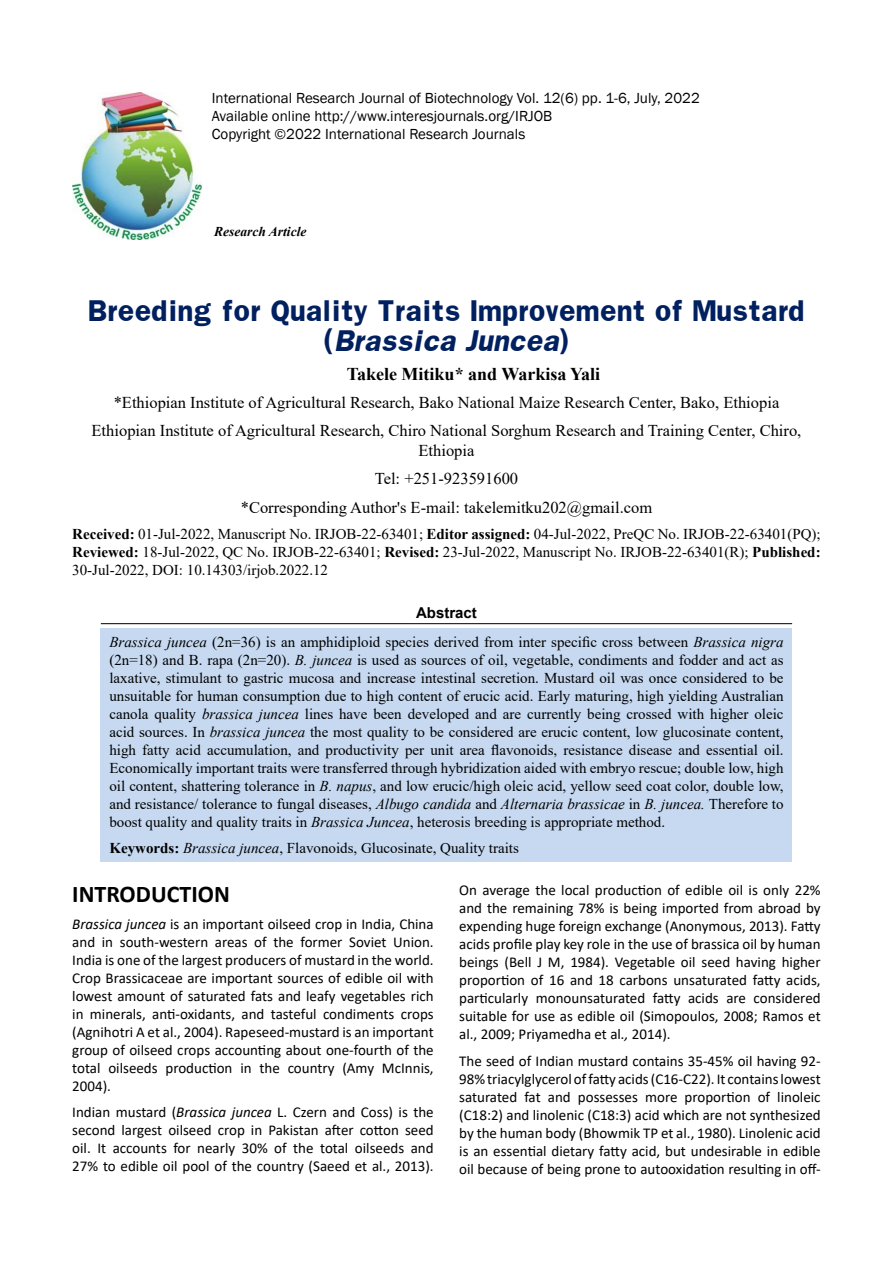
<style>
.page{position:relative;width:893px;height:1263px;background:#fff}
.page>*{position:absolute;margin:0;border:0;box-sizing:border-box;transform-origin:0 0}
.t1{font:700 25.5px/30px "Franklin";color:#002060;text-align:center}
.t2{font:700 24px "Calibri";color:#000}
.t3{font:700 18px "Times New Roman";color:#000}
.t4{font:16.5px/28.3px "Times New Roman";color:#000;text-align:center}
.t5{font:15px/18px "Calibri";color:#000;text-align:justify}
.t6{font:15px/18px "Times New Roman";color:#000;text-align:justify}
.t7{font:15px/18px "Franklin Gothic";color:#000}
.t8{font:700 15px "Arial";color:#000}
.t9{font:italic 700 13.5px "Times New Roman";color:#000101}
.s1{font-style:italic}
.s2{font-weight:700}
</style>
<div class="page">
<img style="left:72px;top:93px;width:129px;height:147px">
<hr style="left:101px;top:623px;width:691px;height:1px;background:#000">
<div style="left:101px;top:628px;width:691px;height:234px;background:#c6d9f1"></div>
<p class="t7" style="left:212px;top:90px;width:489px">International Research Journal of Biotechnology Vol. 12(6) pp. 1-6, July, 2022<br>Available online http://www.interesjournals.org/IRJOB<br>Copyright ©2022 International Research Journals</p>
<p class="t9" style="left:214px;top:222px;width:94px">Research Article</p>
<h1 class="t1" style="left:88px;top:296px;width:719px">Breeding for Quality Traits Improvement of Mustard ( <span class="s1">Brassica Juncea</span>)</h1>
<p class="t3" style="left:347px;top:361px;width:255px">Takele Mitiku* and Warkisa Yali</p>
<p class="t4" style="left:92px;top:388px;width:711px">*Ethiopian Institute of Agricultural Research, Bako National Maize Research Center, Bako, Ethiopia<br>Ethiopian Institute of Agricultural Research, Chiro National Sorghum Research and Training Center, Chiro,</p>
<p class="t4" style="left:241px;top:436px;width:413px">Ethiopia<br>Tel: +251-923591600<br>*Corresponding Author's E-mail: takelemitku202@gmail.com</p>
<p class="t6" style="left:72px;top:525px;width:750px"><span class="s2">Received:</span> 01-Jul-2022, Manuscript No. IRJOB-22-63401; <span class="s2">Editor assigned:</span> 04-Jul-2022, PreQC No. IRJOB-22-63401(PQ); <span class="s2">Reviewed:</span> 18-Jul-2022, QC No. IRJOB-22-63401; <span class="s2">Revised:</span> 23-Jul-2022, Manuscript No. IRJOB-22-63401(R); <span class="s2">Published:<br></span>30-Jul-2022, DOI: 10.14303/irjob.2022.12</p>
<p class="t8" style="left:416px;top:602px;width:62px">Abstract</p>
<p class="t6" style="left:109px;top:632px;width:676px"><span class="s1">Brassica juncea</span> (2n=36) is an amphidiploid species derived from inter specific cross between <span class="s1">Brassica nigra </span>(2n=18) and B. rapa (2n=20). <span class="s1">B. juncea</span> is used as sources of oil, vegetable, condiments and fodder and act as laxative, stimulant to gastric mucosa and increase intestinal secretion. Mustard oil was once considered to be unsuitable for human consumption due to high content of erucic acid. Early maturing, high yielding Australian canola quality <span class="s1">brassica juncea</span> lines have been developed and are currently being crossed with higher oleic acid sources. In <span class="s1">brassica juncea</span> the most quality to be considered are erucic content, low glucosinate content, high fatty acid accumulation, and productivity per unit area flavonoids, resistance disease and essential oil.<br>Economically important traits were transferred through hybridization aided with embryo rescue; double low, high oil content, shattering tolerance in <span class="s1">B. napus</span>, and low erucic/high oleic acid, yellow seed coat color, double low, and resistance/ tolerance to fungal diseases, <span class="s1">Albugo candida</span> and <span class="s1">Alternaria brassicae</span> in <span class="s1">B. juncea.</span> Therefore to boost quality and quality traits in <span class="s1">Brassica Juncea</span>, heterosis breeding is appropriate method.</p>
<p class="t6" style="left:109px;top:839px;width:411px"><span class="s2">Keywords:</span> <span class="s1">Brassica juncea</span>, Flavonoids, Glucosinate, Quality traits</p>
<h2 class="t2" style="left:72px;top:877px;width:159px">INTRODUCTION</h2>
<p class="t5" style="left:72px;top:914px;width:363px"><span class="s1">Brassica juncea</span> is an important oilseed crop in India, China and in south-western areas of the former Soviet Union.<br>India is one of the largest producers of mustard in the world.<br>Crop Brassicaceae are important sources of edible oil with lowest amount of saturated fats and leafy vegetables rich in minerals, anti-oxidants, and tasteful condiments crops (Agnihotri A et al., 2004). Rapeseed-mustard is an important group of oilseed crops accounting about one-fourth of the total oilseeds production in the country (Amy McInnis, 2004).</p>
<p class="t5" style="left:72px;top:1103px;width:363px">Indian mustard (<span class="s1">Brassica juncea</span> L. Czern and Coss) is the second largest oilseed crop in Pakistan after cotton seed oil. It accounts for nearly 30% of the total oilseeds and 27% to edible oil pool of the country (Saeed et al., 2013).</p>
<p class="t5" style="left:459px;top:881px;width:363px">On average the local production of edible oil is only 22% and the remaining 78% is being imported from abroad by expending huge foreign exchange (Anonymous, 2013). Fatty acids profile play key role in the use of brassica oil by human beings (Bell J M, 1984). Vegetable oil seed having higher proportion of 16 and 18 carbons unsaturated fatty acids, particularly monounsaturated fatty acids are considered suitable for use as edible oil (Simopoulos, 2008; Ramos et al., 2009; Priyamedha et al<span class="s1">.,</span> 2014).</p>
<p class="t5" style="left:459px;top:1051px;width:363px">The seed of Indian mustard contains 35-45% oil having 92- 98% triacylglycerol of fatty acids (C16-C22). It contains lowest saturated fat and possesses more proportion of linoleic (C18:2) and linolenic (C18:3) acid which are not synthesized by the human body (Bhowmik TP et al., 1980). Linolenic acid is an essential dietary fatty acid, but undesirable in edible oil because of being prone to autooxidation resulting in off-</p>
</div>
